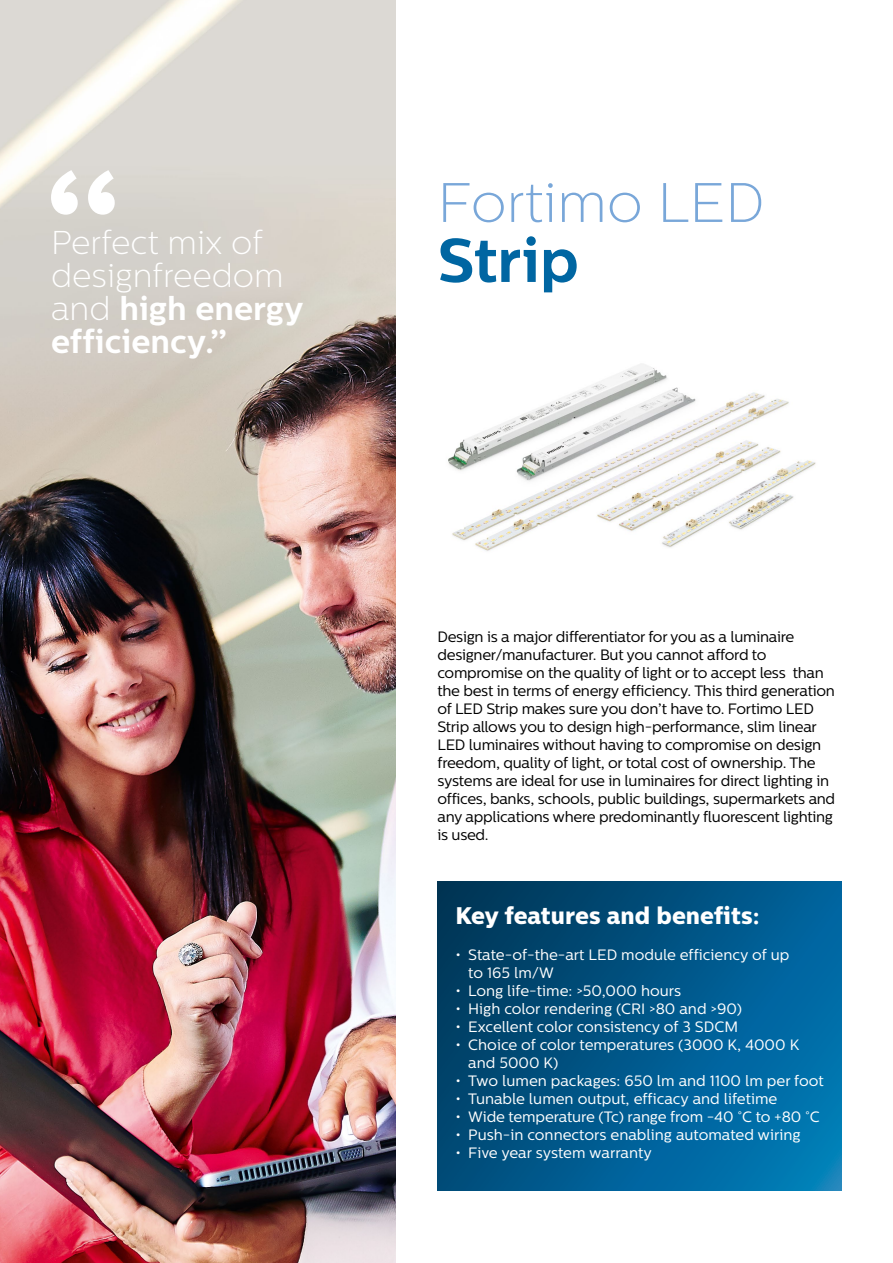
<style>
.page{position:relative;width:893px;height:1263px;background:#fff}
.page>*{position:absolute;margin:0;border:0;box-sizing:border-box;transform-origin:0 0}
.t1{font:700 61.5px "Centrale Sans";color:#0066a2}
.t2{font:200 55.5px "Centrale Sans";color:#79a7d9}
.t3{font:200 33px/33px "Centrale Sans";color:#fff}
.t4{font:800 24px "Centrale Sans";color:#fff}
.t5{font:15px/18px "Centrale Sans";letter-spacing:-.02em;color:#000}
.t6{font:15px/18px "Centrale Sans";color:#fff}
.s1{font-weight:700}
</style>
<div class="page">
<svg style="left:437px;top:882px;width:405px;height:309px;background:#005789"></svg>
<img style="left:0;top:0;width:396px;height:1263px">
<img style="left:448px;top:364px;width:368px;height:187px">
<svg style="left:51px;top:170px;width:64px;height:45px"></svg>
<h3 class="t3" style="left:51px;top:226px;width:254px">Perfect mix of designfreedom and <span class="s1">high energy efficiency.”</span></h3>
<h2 class="t2" style="left:437px;top:172px;width:329px">Fortimo LED</h2>
<h1 class="t1" style="left:437px;top:223px;width:143px">Strip</h1>
<p class="t5" style="left:437px;top:628px;width:399px">Design is a major differentiator for you as a luminaire designer/manufacturer. But you cannot afford to compromise on the quality of light or to accept less than the best in terms of energy efficiency. This third generation of LED Strip makes sure you don’t have to. Fortimo LED Strip allows you to design high-performance, slim linear LED luminaires without having to compromise on design freedom, quality of light, or total cost of ownership. The systems are ideal for use in luminaires for direct lighting in offices, banks, schools, public buildings, supermarkets and any applications where predominantly fluorescent lighting is used.</p>
<h3 class="t4" style="left:455px;top:901px;width:306px">Key features and benefits:</h3>
<p class="t6" style="left:468px;top:946px;width:323px;text-indent:-13px">• State-of-the-art LED module efficiency of up to 165 lm/W</p>
<p class="t6" style="left:455px;top:982px;width:227px">• Long life-time: &gt;50,000 hours</p>
<p class="t6" style="left:455px;top:1000px;width:288px">• High color rendering (CRI &gt;80 and &gt;90)</p>
<p class="t6" style="left:455px;top:1018px;width:284px">• Excellent color consistency of 3 SDCM</p>
<p class="t6" style="left:468px;top:1036px;width:332px;text-indent:-13px">• Choice of color temperatures (3000 K, 4000 K and 5000 K)</p>
<p class="t6" style="left:455px;top:1072px;width:370px">• Two lumen packages: 650 lm and 1100 lm per foot</p>
<p class="t6" style="left:455px;top:1090px;width:323px">• Tunable lumen output, efficacy and lifetime</p>
<p class="t6" style="left:455px;top:1108px;width:366px">• Wide temperature (Tc) range from -40 °C to +80 °C</p>
<p class="t6" style="left:455px;top:1126px;width:347px">• Push-in connectors enabling automated wiring</p>
<p class="t6" style="left:455px;top:1144px;width:198px">• Five year system warranty</p>
</div>
